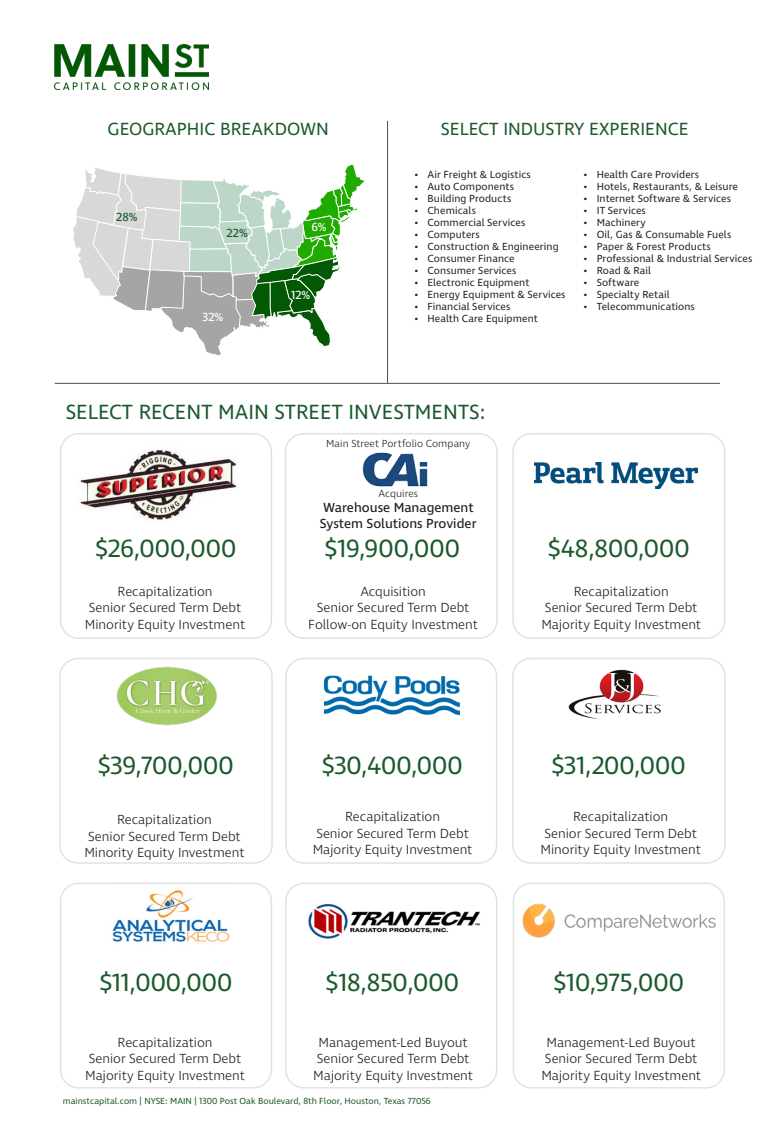
<style>
.page{position:relative;width:783px;height:1134px;background:#fff}
.page>*{position:absolute;margin:0;border:0;box-sizing:border-box;transform-origin:0 0}
.body{font:25.5px "Ingra";color:#1b592c}
.t1{font:21px "Ingra";color:#1b592c}
.t2{font:18px "Ingra";color:#1b592c}
.body-2{font:300 13.5px/16.5px "Ingra";letter-spacing:-.005em;color:#231f20;text-align:center}
.body-3{font:13.5px/16.5px "Ingra";color:#231f20}
.body-4{font:12px "Ingra";color:#fff}
.body-5{font:12px "Ingra";color:#1b592c}
.t3{font:10.5px "Ingra";letter-spacing:.01em;color:#231f20}
.body-6{font:300 10.5px "Ingra";letter-spacing:.005em;color:#231f20}
.t4{font:9px "Ingra";color:#1b592c}
</style>
<div class="page">
<div style="left:60px;top:433px;width:212px;height:206px;border:2px solid #e1e2e4;border-radius:18px"></div>
<div style="left:285px;top:658px;width:212px;height:206px;border:2px solid #e1e2e4;border-radius:18px"></div>
<div style="left:60px;top:883px;width:212px;height:206px;border:2px solid #e1e2e4;border-radius:18px"></div>
<div style="left:285px;top:883px;width:212px;height:206px;border:2px solid #e1e2e4;border-radius:18px"></div>
<div style="left:513px;top:883px;width:212px;height:206px;border:2px solid #e1e2e4;border-radius:18px"></div>
<div style="left:285px;top:433px;width:213px;height:206px;border:2px solid #e1e2e4;border-radius:18px"></div>
<svg style="left:73px;top:164px;width:291px;height:191px"></svg>
<img style="left:55px;top:45px;width:154px;height:45px">
<hr style="left:387px;top:121px;width:1px;height:262px;background:#525045">
<hr style="left:55px;top:383px;width:665px;height:1px;background:#525045">
<div style="left:512px;top:433px;width:213px;height:206px;border:2px solid #e1e2e4;border-radius:18px"></div>
<div style="left:59px;top:658px;width:214px;height:206px;border:2px solid #e1e2e4;border-radius:18px"></div>
<div style="left:512px;top:658px;width:214px;height:206px;border:2px solid #e1e2e4;border-radius:18px"></div>
<img style="left:522px;top:903px;width:194px;height:34px">
<img style="left:308px;top:903px;width:172px;height:36px">
<img style="left:111px;top:884px;width:118px;height:58px">
<img style="left:568px;top:669px;width:93px;height:51px">
<img style="left:323px;top:675px;width:138px;height:40px">
<img style="left:116px;top:666px;width:101px;height:59px">
<img style="left:534px;top:462px;width:163px;height:27px">
<img style="left:362px;top:452px;width:66px;height:35px">
<img style="left:80px;top:450px;width:158px;height:72px">
<p class="t2" style="left:108px;top:117px;width:223px">GEOGRAPHIC BREAKDOWN</p>
<p class="t2" style="left:441px;top:117px;width:249px">SELECT INDUSTRY EXPERIENCE</p>
<p class="t3" style="left:414px;top:168px;width:118px">• Air Freight &amp; Logistics</p>
<p class="t3" style="left:414px;top:180px;width:102px">• Auto Components</p>
<p class="t3" style="left:414px;top:192px;width:99px">• Building Products</p>
<p class="t3" style="left:414px;top:204px;width:63px">• Chemicals</p>
<p class="t3" style="left:414px;top:216px;width:113px">• Commercial Services</p>
<p class="t3" style="left:414px;top:228px;width:67px">• Computers</p>
<p class="t3" style="left:414px;top:240px;width:146px">• Construction &amp; Engineering</p>
<p class="t3" style="left:414px;top:252px;width:102px">• Consumer Finance</p>
<p class="t3" style="left:414px;top:264px;width:104px">• Consumer Services</p>
<p class="t3" style="left:414px;top:276px;width:117px">• Electronic Equipment</p>
<p class="t3" style="left:414px;top:288px;width:153px">• Energy Equipment &amp; Services</p>
<p class="t3" style="left:414px;top:300px;width:98px">• Financial Services</p>
<p class="t3" style="left:414px;top:312px;width:125px">• Health Care Equipment</p>
<p class="t3" style="left:583px;top:168px;width:118px">• Health Care Providers</p>
<p class="t3" style="left:583px;top:180px;width:156px">• Hotels, Restaurants, &amp; Leisure</p>
<p class="t3" style="left:583px;top:192px;width:149px">• Internet Software &amp; Services</p>
<p class="t3" style="left:583px;top:204px;width:64px">• IT Services</p>
<p class="t3" style="left:583px;top:216px;width:64px">• Machinery</p>
<p class="t3" style="left:583px;top:228px;width:150px">• Oil, Gas &amp; Consumable Fuels</p>
<p class="t3" style="left:583px;top:240px;width:129px">• Paper &amp; Forest Products</p>
<p class="t3" style="left:583px;top:252px;width:171px">• Professional &amp; Industrial Services</p>
<p class="t3" style="left:583px;top:264px;width:69px">• Road &amp; Rail</p>
<p class="t3" style="left:583px;top:276px;width:58px">• Software</p>
<p class="t3" style="left:583px;top:288px;width:88px">• Specialty Retail</p>
<p class="t3" style="left:583px;top:300px;width:113px">• Telecommunications</p>
<p class="body-5" style="left:116px;top:209px;width:23px">28%</p>
<p class="body-4" style="left:312px;top:220px;width:17px">6%</p>
<p class="body-5" style="left:226px;top:225px;width:23px">22%</p>
<p class="body-4" style="left:291px;top:287px;width:21px">12%</p>
<p class="body-4" style="left:203px;top:310px;width:22px">32%</p>
<p class="t1" style="left:66px;top:399px;width:421px">SELECT RECENT MAIN STREET INVESTMENTS:</p>
<p class="body-6" style="left:326px;top:437px;width:146px">Main Street Portfolio Company</p>
<p class="body-6" style="left:379px;top:487px;width:41px">Acquires</p>
<p class="body" style="left:96px;top:532px;width:142px">$26,000,000</p>
<p class="body-2" style="left:85px;top:584px;width:162px">Recapitalization<br>Senior Secured Term Debt<br>Minority Equity Investment</p>
<p class="body-3" style="left:320px;top:500px;width:158px">Warehouse Management<br>System Solutions Provider</p>
<p class="body" style="left:325px;top:532px;width:137px">$19,900,000</p>
<p class="body-2" style="left:308px;top:584px;width:171px">Acquisition<br>Senior Secured Term Debt<br>Follow-on Equity Investment</p>
<p class="body" style="left:548px;top:532px;width:143px">$48,800,000</p>
<p class="body-2" style="left:541px;top:584px;width:161px">Recapitalization<br>Senior Secured Term Debt<br>Majority Equity Investment</p>
<p class="body" style="left:98px;top:749px;width:137px">$39,700,000</p>
<p class="body" style="left:552px;top:749px;width:135px">$31,200,000</p>
<p class="body-2" style="left:84px;top:812px;width:162px">Recapitalization<br>Senior Secured Term Debt<br>Minority Equity Investment</p>
<p class="body" style="left:322px;top:749px;width:142px">$30,400,000</p>
<p class="body-2" style="left:313px;top:809px;width:161px">Recapitalization<br>Senior Secured Term Debt<br>Majority Equity Investment</p>
<p class="body-2" style="left:541px;top:809px;width:162px">Recapitalization<br>Senior Secured Term Debt<br>Minority Equity Investment</p>
<p class="body" style="left:100px;top:966px;width:134px">$11,000,000</p>
<p class="body" style="left:326px;top:966px;width:135px">$18,850,000</p>
<p class="body" style="left:554px;top:966px;width:132px">$10,975,000</p>
<p class="body-2" style="left:85px;top:1035px;width:161px">Recapitalization<br>Senior Secured Term Debt<br>Majority Equity Investment</p>
<p class="body-2" style="left:313px;top:1035px;width:161px">Management-Led Buyout<br>Senior Secured Term Debt<br>Majority Equity Investment</p>
<p class="body-2" style="left:541px;top:1035px;width:161px">Management-Led Buyout<br>Senior Secured Term Debt<br>Majority Equity Investment</p>
<p class="t4" style="left:63px;top:1096px;width:370px">mainstcapital.com | NYSE: MAIN | 1300 Post Oak Boulevard, 8th Floor, Houston, Texas 77056</p>
</div>
